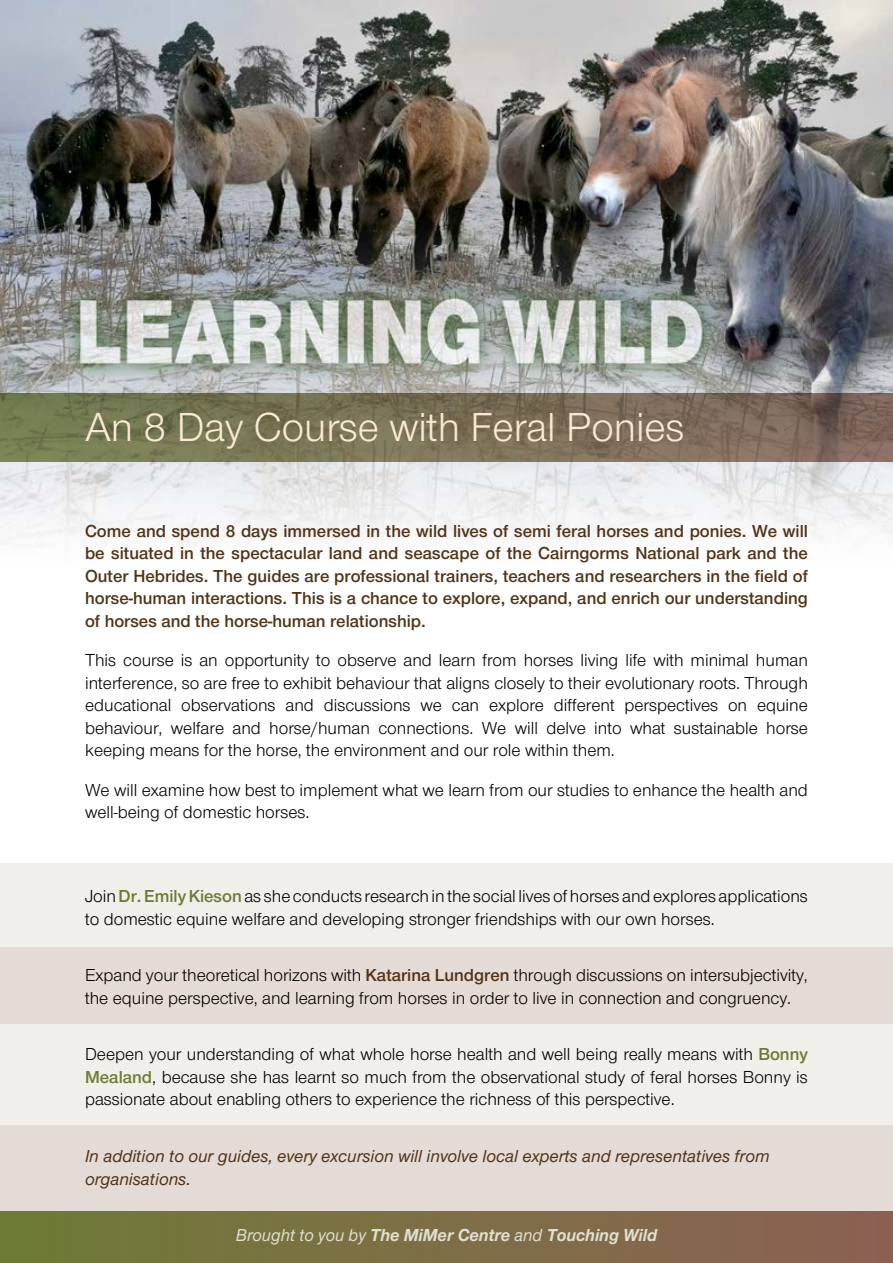
<style>
.page{position:relative;width:893px;height:1263px;background:#fff}
.page>*{position:absolute;margin:0;border:0;box-sizing:border-box;transform-origin:0 0}
.t1{font:42px "Helvetica 2";color:#f9e8d3}
.t2{font:18px/22.5px "Helvetica 2";color:#000}
.t3{font:600 18px/22.5px "Helvetica 2";color:#513318;text-align:justify}
.t4{font:italic 500 18px/22.5px "Helvetica 2";color:#513318}
.t5{font:italic 700 18px "Helvetica 2";color:#e0e0d2;scale:.96 1}
.s1{font-weight:600;color:#6c7a36}
.s2{font-weight:600;color:#513318}
.s3{font-weight:500}
</style>
<div class="page">
<img style="left:0;top:0;width:893px;height:544px">
<svg style="left:0;top:393px;width:893px;height:68px"></svg>
<div style="left:0;top:863px;width:893px;height:339px;background:#f0efe9"></div>
<div style="left:0;top:947px;width:893px;height:76px;background:#e4dad6"></div>
<div style="left:0;top:1125px;width:893px;height:87px;background:#e4dad6"></div>
<div style="left:0;top:1212px;width:893px;height:51px;background:linear-gradient(to right,#6e7b37,#8c6154)"></div>
<h1 class="t1" style="left:85px;top:403px;width:601px">An 8 Day Course with Feral Ponies</h1>
<p class="t3" style="left:85px;top:519px;width:724px">Come and spend 8 days immersed in the wild lives of semi feral horses and ponies. We will be situated in the spectacular land and seascape of the Cairngorms National park and the Outer Hebrides. The guides are professional trainers, teachers and researchers in the field of horse-human interactions. This is a chance to explore, expand, and enrich our understanding of horses and the horse-human relationship.</p>
<p class="t2" style="left:85px;top:648px;width:724px;text-align:justify">This course is an opportunity to observe and learn from horses living life with minimal human interference, so are free to exhibit behaviour that aligns closely to their evolutionary roots. Through educational observations and discussions we can explore different perspectives on equine behaviour, welfare and horse/human connections. We will delve into what sustainable horse keeping means for the horse, the environment and our role within them.</p>
<p class="t2" style="left:85px;top:778px;width:724px">We will examine how best to implement what we learn from our studies to enhance the health and well-being of domestic horses.</p>
<p class="t2" style="left:85px;top:885px;width:724px">Join <span class="s1">Dr. Emily Kieson</span> as she conducts research in the social lives of horses and explores applications to domestic equine welfare and developing stronger friendships with our own horses.</p>
<p class="t2" style="left:85px;top:964px;width:724px">Expand your theoretical horizons with <span class="s2">Katarina Lundgren</span> through discussions on intersubjectivity, the equine perspective, and learning from horses in order to live in connection and congruency.</p>
<p class="t2" style="left:85px;top:1043px;width:724px;text-align:justify">Deepen your understanding of what whole horse health and well being really means with <span class="s1">Bonny Mealand</span>, because she has learnt so much from the observational study of feral horses Bonny is passionate about enabling others to experience the richness of this perspective.</p>
<p class="t4" style="left:85px;top:1144px;width:686px">In addition to our guides, every excursion will involve local experts and representatives from organisations.</p>
<p class="t5" style="left:236px;top:1224px;width:440px"><span class="s3">Brought to you by</span> The MiMer Centre <span class="s3">and</span> Touching Wild</p>
</div>
